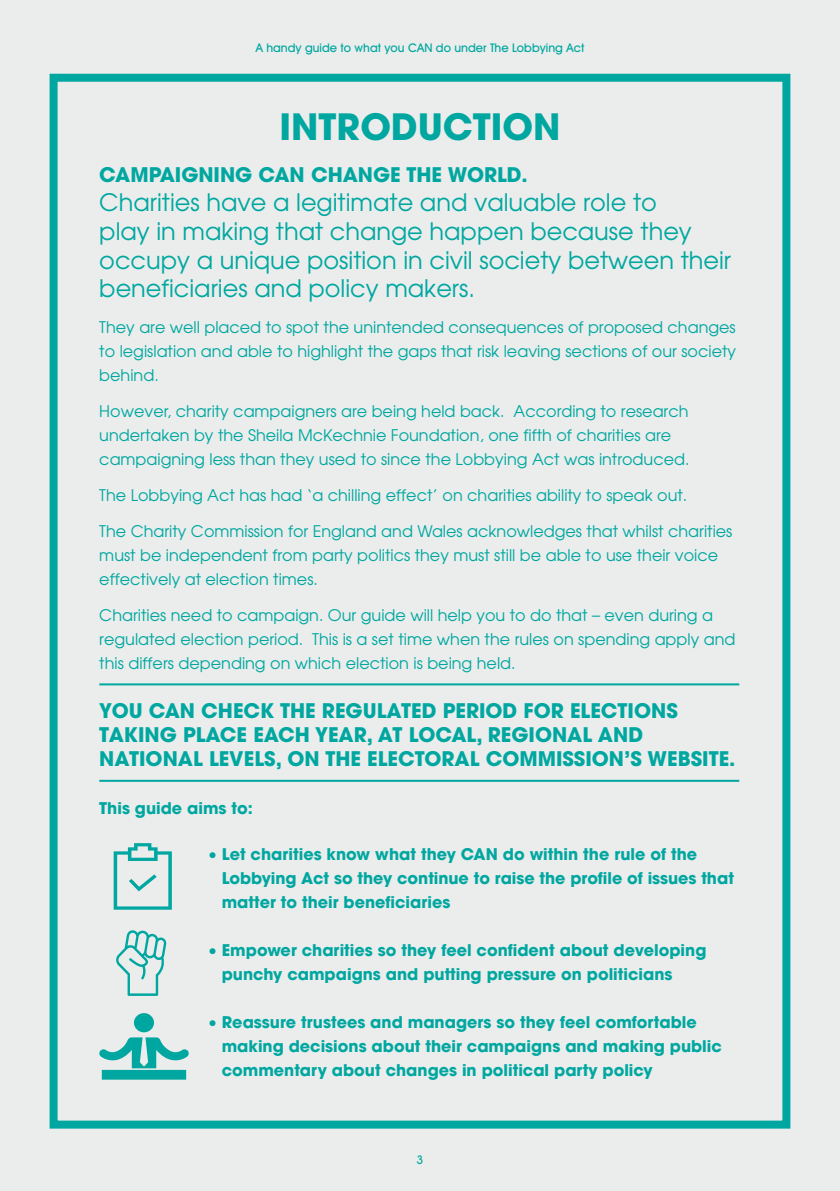
<style>
.page{position:relative;width:840px;height:1191px;background:#fff}
.page>*{position:absolute;margin:0;border:0;box-sizing:border-box;transform-origin:0 0}
.t1{font:700 36px "Avant Garde";color:#00a7a0}
.STANDFIRST{font:24px/28.8px "Avant Garde";color:#00a7a0}
.SMALL_HEADER{font:700 20px/24px "Avant Garde";color:#00a7a0}
.BODY{font:16px/24px "Avant Garde";color:#00a7a0}
.BODY-2{font:700 16px/24px "Avant Garde";color:#00a7a0}
.t2{font:500 12px "Avant Garde IT Cby BT";color:#00a7a0}
.s1{font-weight:400}
</style>
<div class="page">
<div style="left:0;top:0;width:839px;height:1191px;background:#eaedec"></div>
<svg style="left:99px;top:1037px;width:90px;height:42px"></svg>
<div style="left:134px;top:1013px;width:20px;height:19px;background:#00a7a0;border-radius:50%"></div>
<svg style="left:114px;top:843px;width:58px;height:66px"></svg>
<svg style="left:116px;top:930px;width:51px;height:66px"></svg>
<hr style="left:99px;top:683px;width:639px;height:2px;background:#00a7a0">
<hr style="left:99px;top:780px;width:639px;height:2px;background:#00a7a0">
<div style="left:50px;top:74px;width:740px;height:1054px;border:8px solid #00a7a0"></div>
<p class="t2" style="left:255px;top:41px;width:330px">A handy guide to what you CAN do under The Lobbying Act</p>
<p class="t1" style="left:279px;top:103px;width:282px">INTRODUCTION</p>
<p class="SMALL_HEADER" style="left:99px;top:163px;width:429px">CAMPAIGNING CAN CHANGE THE WORLD.</p>
<p class="STANDFIRST" style="left:99px;top:187px;width:633px">Charities have a legitimate and valuable role to<br>play in making that change happen because they occupy a unique position in civil society between their beneficiaries and policy makers.</p>
<p class="BODY" style="left:99px;top:315px;width:638px;text-align:justify">They are well placed to spot the unintended consequences of proposed changes to legislation and able to highlight the gaps that risk leaving sections of our society behind.</p>
<p class="BODY" style="left:99px;top:399px;width:591px">However, charity campaigners are being held back. According to research undertaken by the Sheila McKechnie Foundation, one fifth of charities are campaigning less than they used to since the Lobbying Act was introduced.</p>
<p class="BODY" style="left:99px;top:483px;width:589px">The Lobbying Act has had ‘a chilling effect’ on charities ability to speak out.</p>
<p class="BODY" style="left:99px;top:519px;width:634px">The Charity Commission for England and Wales acknowledges that whilst charities must be independent from party politics they must still be able to use their voice effectively at election times.</p>
<p class="BODY" style="left:99px;top:603px;width:637px">Charities need to campaign. Our guide will help you to do that – even during a regulated election period. This is a set time when the rules on spending apply and this differs depending on which election is being held.</p>
<p class="SMALL_HEADER" style="left:99px;top:698px;width:637px">YOU CAN CHECK THE REGULATED PERIOD FOR ELECTIONS<br>TAKING PLACE EACH YEAR, AT LOCAL, REGIONAL AND<br>NATIONAL LEVELS, ON THE ELECTORAL COMMISSION’S WEBSITE.</p>
<p class="BODY-2" style="left:99px;top:795px;width:155px">This guide aims to:</p>
<p class="BODY-2" style="left:221px;top:841px;width:513px;text-indent:-14px"><span class="s1">•</span> Let charities know what they CAN do within the rule of the<br>Lobbying Act so they continue to raise the profile of issues that matter to their beneficiaries</p>
<p class="BODY-2" style="left:221px;top:937px;width:486px;text-indent:-14px"><span class="s1">•</span> Empower charities so they feel confident about developing punchy campaigns and putting pressure on politicians</p>
<p class="BODY-2" style="left:221px;top:1009px;width:501px;text-indent:-14px"><span class="s1">•</span> Reassure trustees and managers so they feel comfortable making decisions about their campaigns and making public commentary about changes in political party policy</p>
<p class="t2" style="left:416px;top:1152px;width:8px">3</p>
</div>
